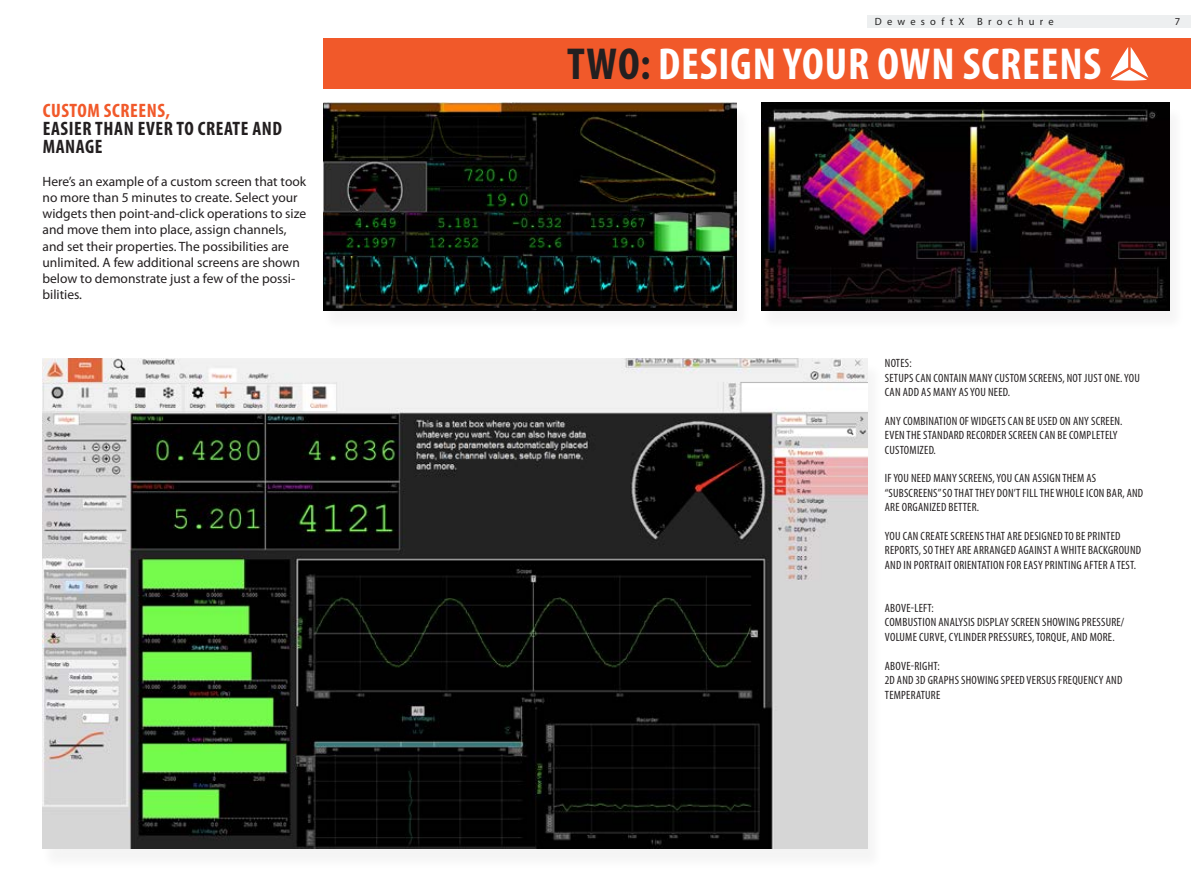
<style>
.page{position:relative;width:1191px;height:893px;background:#fff}
.page>*{position:absolute;margin:0;border:0;box-sizing:border-box;transform-origin:0 0}
.t1{font:700 condensed 45px "Myriad Pro";letter-spacing:.02em;color:#fff}
.t2{font:700 condensed 19.5px/18px "Myriad Pro";letter-spacing:.03em;color:#231f20}
.t3{font:700 condensed 19.5px "Myriad Pro";letter-spacing:.03em;color:#f1592a}
.t4{font:13.5px/16.2px "Myriad Pro";color:#231f20}
.t5{font:condensed 12px/14.4px "Myriad Pro";letter-spacing:.02em;color:#231f20}
.t6{font:10.5px "Myriad Pro";letter-spacing:.5em;color:#212121}
.t7{font:10.5px "Myriad Pro";color:#231f20}
.s1{color:#231f20}
</style>
<div class="page">
<div style="left:867px;top:15px;width:324px;height:13px;background:#edeff0"></div>
<div style="left:323px;top:38px;width:868px;height:51px;background:#f1592a"></div>
<svg style="left:1110px;top:47px;width:38px;height:34px"></svg>
<div style="left:41px;top:361px;width:842px;height:509px;background:#f7f7f7"></div>
<img style="left:43px;top:358px;width:824px;height:491px">
<div style="left:321px;top:106px;width:431px;height:226px;background:#f9f9f9"></div>
<img style="left:323px;top:103px;width:413px;height:208px">
<div style="left:759px;top:106px;width:426px;height:226px;background:#f9f9f9"></div>
<img style="left:761px;top:103px;width:408px;height:208px">
<h2 class="t3" style="left:43px;top:99px;width:129px">CUSTOM SCREENS,</h2>
<h2 class="t2" style="left:43px;top:119px;width:241px">EASIER THAN EVER TO CREATE AND<br>MANAGE</h2>
<p class="t4" style="left:43px;top:173px;width:265px">Here’s an example of a custom screen that took no more than 5 minutes to create. Select your widgets then point-and-click operations to size and move them into place, assign channels, and set their properties. The possibilities are unlimited. A few additional screens are shown below to demonstrate just a few of the possi&shy;bilities.</p>
<p class="t6" style="left:874px;top:15px;width:180px">DewesoftX Brochure</p>
<p class="t7" style="left:1174px;top:15px;width:7px">7</p>
<h1 class="t1" style="left:567px;top:36px;width:535px"><span class="s1">TWO:</span> DESIGN YOUR OWN SCREENS</h1>
<p class="t5" style="left:885px;top:356px;width:256px">NOTES:<br>SETUPS CAN CONTAIN MANY CUSTOM SCREENS, NOT JUST ONE. YOU<br>CAN ADD AS MANY AS YOU NEED.</p>
<p class="t5" style="left:885px;top:414px;width:239px">ANY COMBINATION OF WIDGETS CAN BE USED ON ANY SCREEN.<br>EVEN THE STANDARD RECORDER SCREEN CAN BE COMPLETELY<br>CUSTOMIZED.</p>
<p class="t5" style="left:884px;top:471px;width:260px">IF YOU NEED MANY SCREENS, YOU CAN ASSIGN THEM AS “SUBSCREENS” SO THAT THEY DON’T FILL THE WHOLE ICON BAR, AND<br>ARE ORGANIZED BETTER.</p>
<p class="t5" style="left:885px;top:529px;width:258px">YOU CAN CREATE SCREENS THAT ARE DESIGNED TO BE PRINTED<br>REPORTS, SO THEY ARE ARRANGED AGAINST A WHITE BACKGROUND<br>AND IN PORTRAIT ORIENTATION FOR EASY PRINTING AFTER A TEST.</p>
<p class="t5" style="left:885px;top:601px;width:241px">ABOVE-LEFT:<br>COMBUSTION ANALYSIS DISPLAY SCREEN SHOWING PRESSURE/<br>VOLUME CURVE, CYLINDER PRESSURES, TORQUE, AND MORE.</p>
<p class="t5" style="left:884px;top:658px;width:239px">ABOVE-RIGHT:<br>2D AND 3D GRAPHS SHOWING SPEED VERSUS FREQUENCY AND<br>TEMPERATURE</p>
</div>
